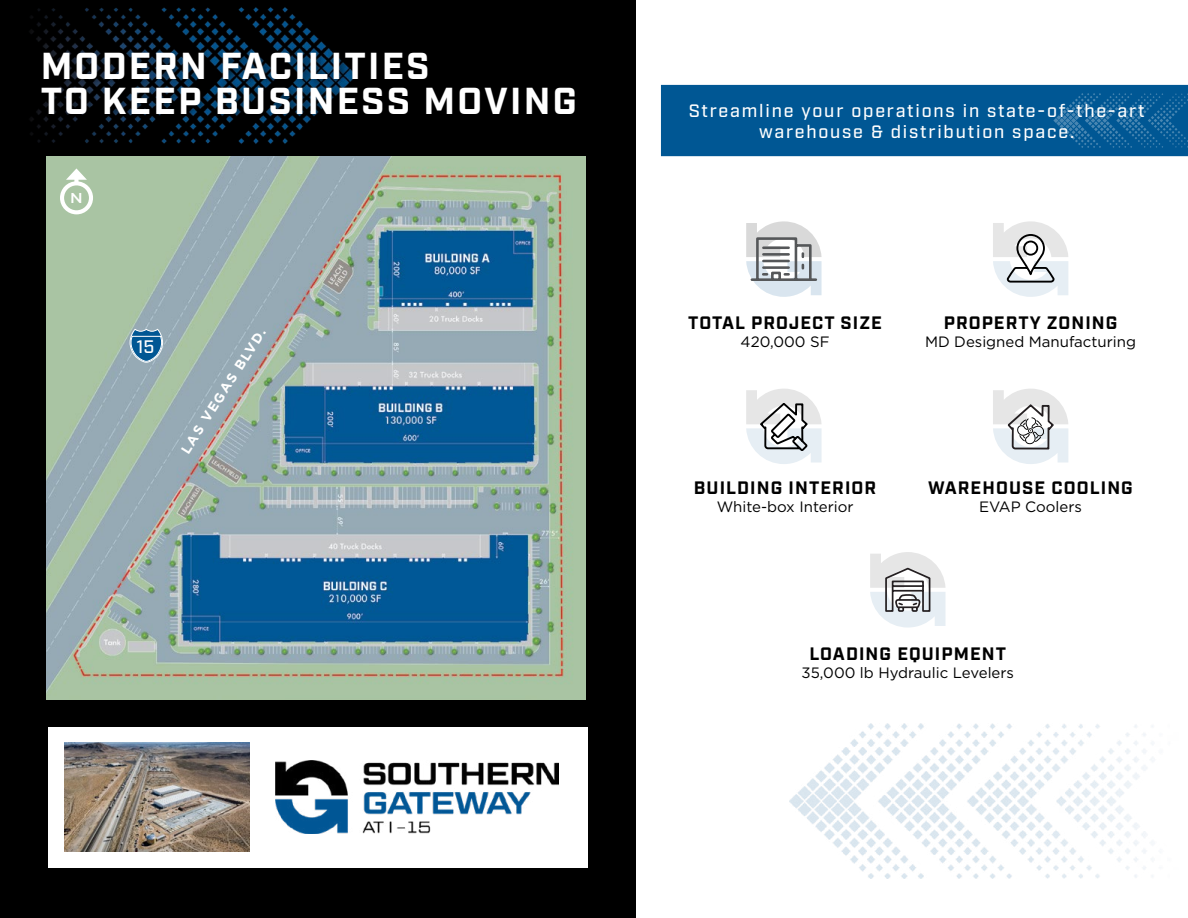
<style>
.page{position:relative;width:1188px;height:918px;background:#fff}
.page>*{position:absolute;margin:0;border:0;box-sizing:border-box;transform-origin:0 0}
.t1{font:700 37.5px/34.5px "Industry";letter-spacing:.06em;color:#fff}
.t2{font:500 18.15px "Industry";color:#fff}
.t3{font:700 18px "Industry";letter-spacing:.06em;color:#000}
.t4{font:500 18px/21px "Industry";letter-spacing:.1em;color:#fff;text-align:center}
.t5{font:15px "Gotham";color:#000}
.t6{font:500 14.4px "Gotham";color:#fff;scale:1.11 1}
.t7{font:700 13.5px "Gotham";color:#fff}
</style>
<div class="page">
<div style="left:0;top:0;width:635px;height:918px;background:#000"></div>
<div style="left:48px;top:727px;width:539px;height:140px;background:#fff"></div>
<img style="left:47px;top:157px;width:539px;height:542px">
<div style="left:60px;top:181px;width:33px;height:33px;border:4px solid #fff;border-radius:50%"></div>
<svg style="left:66px;top:168px;width:21px;height:15px"></svg>
<img style="left:64px;top:743px;width:186px;height:109px">
<svg style="left:129px;top:328px;width:35px;height:35px"></svg>
<img style="left:275px;top:761px;width:284px;height:72px">
<img style="left:789px;top:724px;width:364px;height:155px">
<svg style="left:746px;top:221px;width:76px;height:76px"></svg>
<svg style="left:993px;top:221px;width:75px;height:76px"></svg>
<svg style="left:746px;top:389px;width:76px;height:75px"></svg>
<svg style="left:870px;top:552px;width:76px;height:76px"></svg>
<svg style="left:993px;top:389px;width:75px;height:75px"></svg>
<div style="left:661px;top:85px;width:527px;height:71px;background:#005794"></div>
<img style="left:30px;top:7px;width:296px;height:137px">
<div style="left:35px;top:46px;width:550px;height:78px;background:#000;opacity:.75"></div>
<h1 class="t1" style="left:41px;top:51px;width:538px">MODERN FACILITIES<br>TO KEEP BUSINESS MOVING</h1>
<p class="t6" style="left:70px;top:189px;width:13px">N</p>
<p class="t2" style="left:136px;top:336px;width:19px">15</p>
<p class="t7" style="left:176px;top:447px;width:147px;rotate:-57deg">LAS VEGAS BLVD.</p>
<p class="t4" style="left:689px;top:100px;width:457px">Streamline your operations in state-of-the-art warehouse &amp; distribution space.</p>
<p class="t3" style="left:688px;top:312px;width:195px">TOTAL PROJECT SIZE</p>
<p class="t5" style="left:741px;top:332px;width:90px">420,000 SF</p>
<p class="t3" style="left:944px;top:312px;width:175px">PROPERTY ZONING</p>
<p class="t5" style="left:925px;top:332px;width:213px">MD Designed Manufacturing</p>
<p class="t3" style="left:694px;top:477px;width:184px">BUILDING INTERIOR</p>
<p class="t5" style="left:717px;top:497px;width:138px">White-box Interior</p>
<p class="t3" style="left:928px;top:477px;width:206px">WAREHOUSE COOLING</p>
<p class="t5" style="left:979px;top:497px;width:104px">EVAP Coolers</p>
<p class="t3" style="left:809px;top:643px;width:198px">LOADING EQUIPMENT</p>
<p class="t5" style="left:802px;top:663px;width:214px">35,000 lb Hydraulic Levelers</p>
</div>
